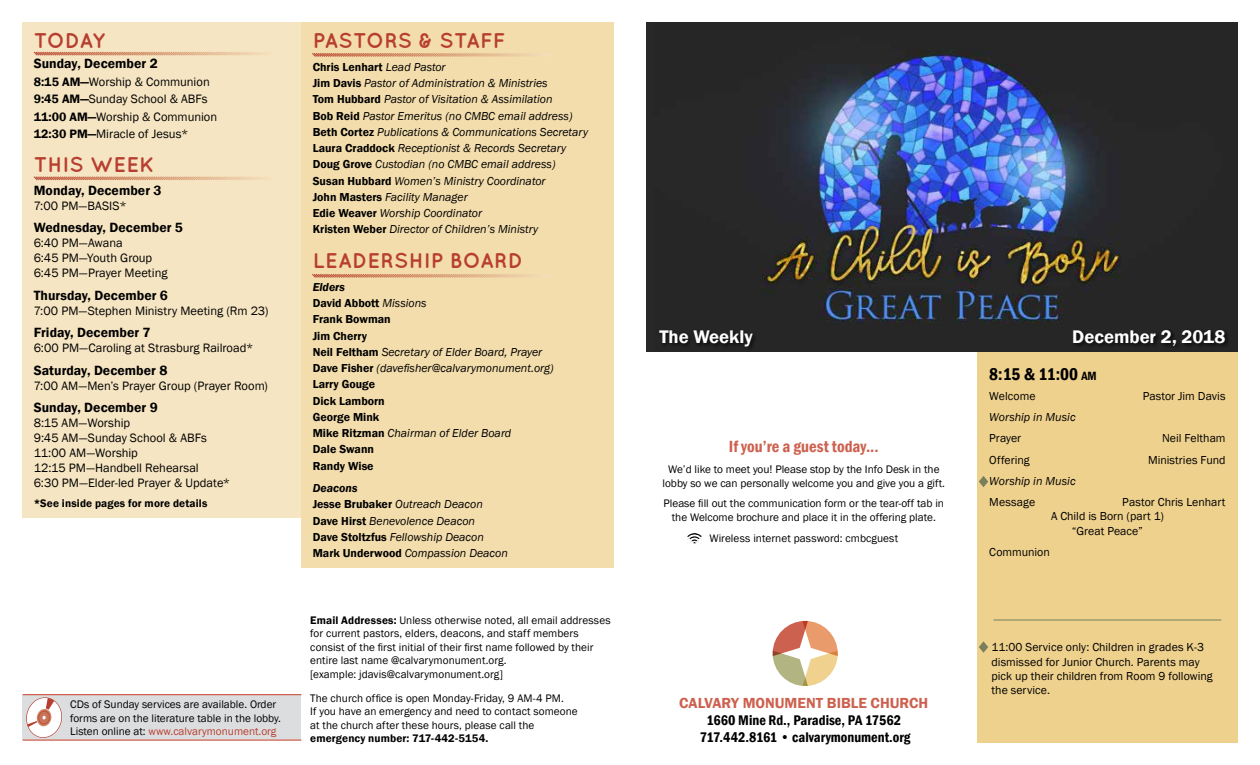
<style>
.page{position:relative;width:1260px;height:765px;background:#fff}
.page>*{position:absolute;margin:0;border:0;box-sizing:border-box;transform-origin:0 0}
.t1{font:700 21.25px "Quicksand";letter-spacing:.01em;color:#b73e30}
.t2{font:600 18.75px "Franklin Gothic";color:#fff}
.t3{font:600 condensed 17.5px "Franklin Gothic";color:#000}
.t4{font:600 condensed 16.62px "Franklin Gothic";color:#cd614f}
.t5{font:600 15px "Franklin Gothic";color:#cd614f}
.t6{font:14.38px/17.2px "Franklin Gothic";color:#000;text-align:center}
.t7{font:600 13.75px "Franklin Gothic";letter-spacing:.005em;color:#000}
.t8{font:12.5px/15px "Franklin Gothic";color:#000}
.t9{font:italic 11.88px/16.2px "Franklin Gothic";color:#000}
.t10{font:11.88px/14.2px "Franklin Gothic";color:#000}
.t11{font:600 11.88px/16.2px "Franklin Gothic";color:#000}
.t12{font:11.25px/13.5px "Franklin Gothic";color:#000}
.t13{font:600 11.25px "Franklin Gothic";letter-spacing:.01em;color:#000}
.s1{font-weight:600}
.s2{font-weight:600;font-style:normal}
.s3{font-style:italic}
.s4{font-weight:400;font-style:italic}
.s5{color:#b73e30}
.s6{font-size:12.25px}
</style>
<div class="page">
<div style="left:977px;top:351px;width:261px;height:392px;background:#efd18e"></div>
<div style="left:22px;top:22px;width:279px;height:496px;background:#f6e5c2"></div>
<div style="left:23px;top:695px;width:278px;height:45px;background:#dcddde"></div>
<svg style="left:26px;top:697px;width:36px;height:41px"></svg>
<hr style="left:23px;top:694px;width:278px;height:1px;background:#cd614f">
<hr style="left:23px;top:739px;width:278px;height:2px;background:#cd614f">
<div style="left:301px;top:22px;width:313px;height:546px;background:#f3ddac"></div>
<svg style="left:33px;top:51px;width:231px;height:5px"></svg>
<svg style="left:33px;top:176px;width:228px;height:5px"></svg>
<svg style="left:312px;top:53px;width:240px;height:4px"></svg>
<svg style="left:312px;top:274px;width:240px;height:4px"></svg>
<svg style="left:773px;top:621px;width:65px;height:65px"></svg>
<hr style="left:993px;top:619px;width:228px;height:2px;background:#8c9168">
<svg style="left:979px;top:476px;width:9px;height:11px"></svg>
<svg style="left:979px;top:641px;width:9px;height:12px"></svg>
<svg style="left:688px;top:534px;width:13px;height:10px"></svg>
<img style="left:647px;top:23px;width:591px;height:328px">
<div style="left:1072px;top:328px;width:159px;height:24px;background:#1f1f1f"></div>
<div style="left:657px;top:329px;width:101px;height:23px;background:#1f1f1f"></div>
<h1 class="t1" style="left:34px;top:28px;width:73px">TODAY</h1>
<p class="t7" style="left:34px;top:55px;width:126px">Sunday, December 2</p>
<p class="t8" style="left:34px;top:73px;width:185px;line-height:17.5px"><span class="s1">8:15 AM—</span>Worship &amp; Communion<br><span class="s1">9:45 AM—</span>Sunday School &amp; ABFs<br><span class="s1">11:00 AM—</span>Worship &amp; Communion<br><span class="s1">12:30 PM—</span>Miracle of Jesus*</p>
<h1 class="t1" style="left:34px;top:152px;width:122px">THIS WEEK</h1>
<p class="t7" style="left:34px;top:181px;width:129px">Monday, December 3</p>
<p class="t8" style="left:34px;top:198px;width:94px">7:00 PM—BASIS*</p>
<p class="t7" style="left:34px;top:219px;width:151px">Wednesday, December 5</p>
<p class="t8" style="left:34px;top:236px;width:135px">6:40 PM—Awana<br>6:45 PM—Youth Group<br>6:45 PM—Prayer Meeting</p>
<p class="t7" style="left:34px;top:286px;width:136px">Thursday, December 6</p>
<p class="t8" style="left:34px;top:303px;width:236px">7:00 PM—Stephen Ministry Meeting (Rm 23)</p>
<p class="t7" style="left:34px;top:324px;width:118px">Friday, December 7</p>
<p class="t8" style="left:34px;top:341px;width:221px">6:00 PM—Caroling at Strasburg Railroad*</p>
<p class="t7" style="left:34px;top:361px;width:135px">Saturday, December 8</p>
<p class="t8" style="left:34px;top:378px;width:236px">7:00 AM—Men’s Prayer Group (Prayer Room)</p>
<p class="t7" style="left:34px;top:399px;width:126px">Sunday, December 9</p>
<p class="t8" style="left:34px;top:416px;width:198px">8:15 AM—Worship<br>9:45 AM—Sunday School &amp; ABFs<br>11:00 AM—Worship<br>12:15 PM—Handbell Rehearsal<br>6:30 PM—Elder-led Prayer &amp; Update*</p>
<p class="t13" style="left:34px;top:496px;width:175px">*See inside pages for more details</p>
<h1 class="t1" style="left:313px;top:28px;width:194px">PASTORS &amp; STAFF</h1>
<p class="t9" style="left:313px;top:59px;width:277px"><span class="s2">Chris Lenhart</span> Lead Pastor<br><span class="s2">Jim Davis</span> Pastor of Administration &amp; Ministries<br><span class="s2">Tom Hubbard</span> Pastor of Visitation &amp; Assimilation<br><span class="s2">Bob Reid</span> Pastor Emeritus (no CMBC email address)<br><span class="s2">Beth Cortez</span> Publications &amp; Communications Secretary <span class="s2">Laura Craddock</span> Receptionist &amp; Records Secretary <span class="s2">Doug Grove</span> Custodian (no CMBC email address)<br><span class="s2">Susan Hubbard</span> Women’s Ministry Coordinator<br><span class="s2">John Masters</span> Facility Manager<br><span class="s2">Edie Weaver</span> Worship Coordinator<br><span class="s2">Kristen Weber</span> Director of Children’s Ministry</p>
<h1 class="t1" style="left:313px;top:248px;width:212px">LEADERSHIP BOARD</h1>
<p class="t11" style="left:313px;top:279px;width:242px"><span class="s3">Elders<br></span>David Abbott <span class="s4">Missions<br></span>Frank Bowman<br>Jim Cherry<br>Neil Feltham <span class="s4">Secretary of Elder Board, Prayer<br></span>Dave Fisher <span class="s4">(davefisher@calvarymonument.org)<br></span>Larry Gouge<br>Dick Lamborn<br>George Mink<br>Mike Ritzman <span class="s4">Chairman of Elder Board<br></span>Dale Swann<br>Randy Wise</p>
<p class="t9" style="left:313px;top:480px;width:197px"><span class="s1">Deacons<br></span><span class="s2">Jesse Brubaker</span> Outreach Deacon<br><span class="s2">Dave Hirst</span> Benevolence Deacon<br><span class="s2">Dave Stoltzfus</span> Fellowship Deacon<br><span class="s2">Mark Underwood</span> Compassion Deacon</p>
<p class="t12" style="left:310px;top:614px;width:302px"><span class="s1">Email Addresses:</span> Unless otherwise noted, all email addresses for current pastors, elders, deacons, and staff members consist of the first initial of their first name followed by their entire last name @calvarymonument.org.<br>[example: jdavis@calvarymonument.org]</p>
<p class="t12" style="left:70px;top:698px;width:212px">CDs of Sunday services are available. Order forms are on the literature table in the lobby.<br>Listen online at: <span class="s5">www.calvarymonument.org</span></p>
<p class="t12" style="left:310px;top:692px;width:269px">The church office is open Monday-Friday, 9 AM-4 PM.<br>If you have an emergency and need to contact someone at the church after these hours, please call the</p>
<p class="t13" style="left:310px;top:732px;width:180px">emergency number: 717-442-5154.</p>
<h2 class="t2" style="left:659px;top:326px;width:95px">The Weekly</h2>
<h2 class="t2" style="left:1072px;top:326px;width:155px">December 2, 2018</h2>
<h3 class="t4" style="left:729px;top:436px;width:151px">If you’re a guest today...</h3>
<p class="t12" style="left:663px;top:463px;width:284px;text-align:center">We’d like to meet you! Please stop by the Info Desk in the lobby so we can personally welcome you and give you a gift.</p>
<p class="t12" style="left:664px;top:497px;width:282px;text-align:center">Please fill out the communication form or the tear-off tab in the Welcome brochure and place it in the offering plate.</p>
<p class="t12" style="left:709px;top:531px;width:190px">Wireless internet password: cmbcguest</p>
<h3 class="t5" style="left:679px;top:693px;width:251px">CALVARY MONUMENT BIBLE CHURCH</h3>
<p class="t6" style="left:700px;top:711px;width:212px">1660 Mine Rd., Paradise, PA 17562<br>717.442.8161 • calvarymonument.org</p>
<h3 class="t3" style="left:989px;top:362px;width:109px">8:15 &amp; 11:00 <span class="s6">am</span></h3>
<p class="t10" style="left:989px;top:389px;width:48px">Welcome</p>
<p class="t10" style="left:1143px;top:389px;width:84px">Pastor Jim Davis</p>
<p class="t9" style="left:989px;top:409px;width:88px">Worship in Music</p>
<p class="t10" style="left:989px;top:432px;width:33px">Prayer</p>
<p class="t10" style="left:1162px;top:432px;width:65px">Neil Feltham</p>
<p class="t10" style="left:989px;top:453px;width:42px">Offering</p>
<p class="t10" style="left:1148px;top:453px;width:79px">Ministries Fund</p>
<p class="t9" style="left:989px;top:473px;width:88px">Worship in Music</p>
<p class="t10" style="left:989px;top:495px;width:47px">Message</p>
<p class="t10" style="left:1122px;top:495px;width:105px">Pastor Chris Lenhart</p>
<p class="t10" style="left:1051px;top:510px;width:114px">A Child is Born (part 1)</p>
<p class="t10" style="left:1072px;top:524px;width:73px">“Great Peace”</p>
<p class="t10" style="left:989px;top:545px;width:62px">Communion</p>
<p class="t10" style="left:992px;top:641px;width:223px">11:00 Service only: Children in grades K-3 dismissed for Junior Church. Parents may pick up their children from Room 9 following the service.</p>
</div>
